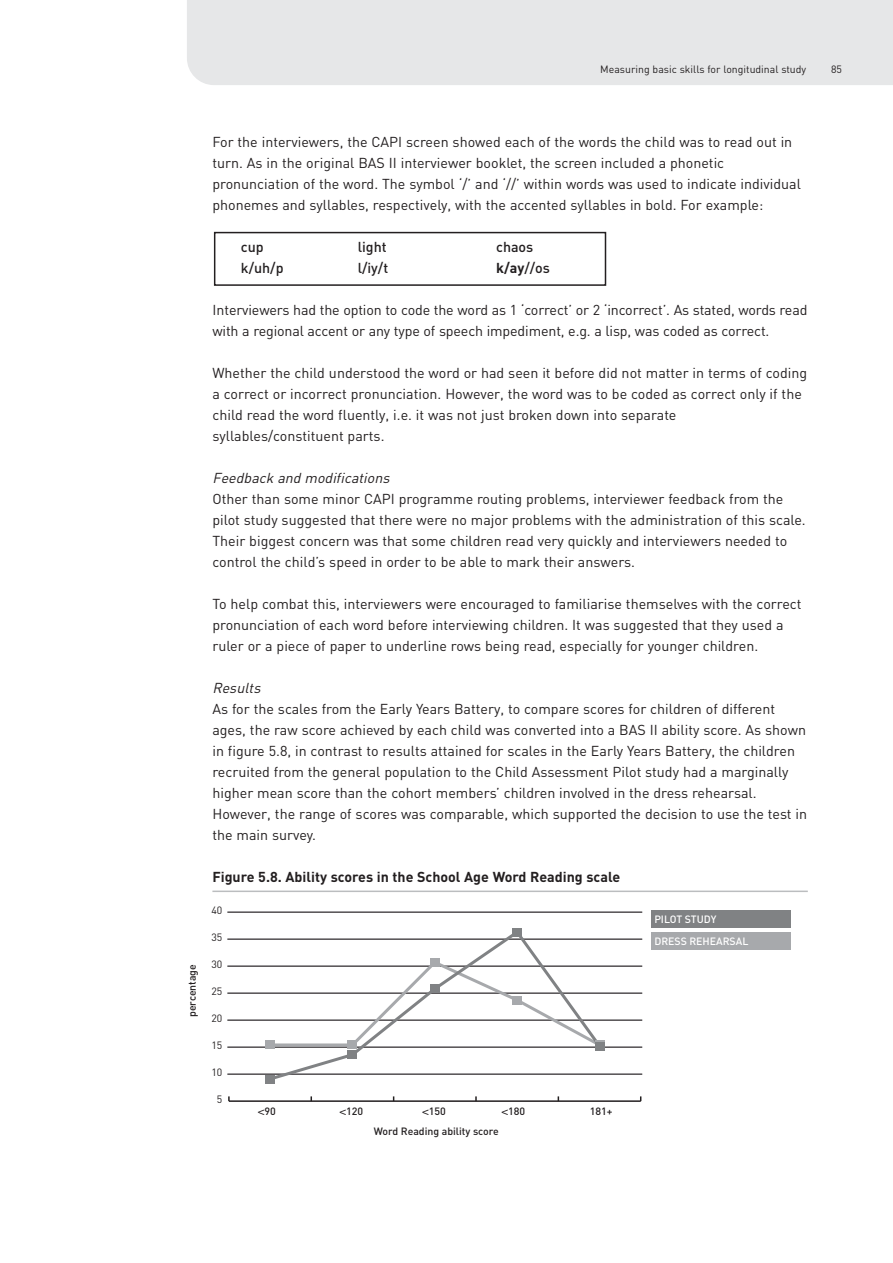
<style>
.page{position:relative;width:893px;height:1263px;background:#fff}
.page>*{position:absolute;margin:0;border:0;box-sizing:border-box;transform-origin:0 0}
.t1{font:14.25px/21px "DIN";color:#231f20}
.t2{font:700 14.25px "DIN";color:#231f20}
.t3{font:italic 14.25px "DIN";color:#231f20}
.t4{font:500 14.25px "DIN";color:#231f20}
.t5{font:10.5px "DIN";color:#231f20}
.t6{font:500 10.5px "DIN";color:#231f20}
.t7{font:500 10.5px/22.6px "DIN";color:#fff}
.s1{font-weight:500}
.s2{font-family:"Helvetica";font-weight:400}
</style>
<div class="page">
<div style="left:187px;top:0;width:706px;height:85px;background:#e6e7e8"></div>
<hr style="left:212px;top:891px;width:596px;height:1px;background:#bbbdbf">
<div style="left:651px;top:910px;width:139px;height:17px;background:#808284"></div>
<div style="left:651px;top:932px;width:139px;height:18px;background:#a7a9ac"></div>
<hr style="left:229px;top:1100px;width:412px;height:2px;background:#231f20">
<hr style="left:227px;top:1074px;width:415px;height:1px;background:#231f20">
<hr style="left:227px;top:1047px;width:415px;height:1px;background:#231f20">
<hr style="left:227px;top:1020px;width:415px;height:1px;background:#231f20">
<hr style="left:227px;top:993px;width:415px;height:1px;background:#231f20">
<hr style="left:227px;top:966px;width:415px;height:1px;background:#231f20">
<hr style="left:227px;top:939px;width:415px;height:1px;background:#231f20">
<hr style="left:227px;top:912px;width:415px;height:1px;background:#231f20">
<svg style="left:266px;top:928px;width:338px;height:151px"></svg>
<div style="left:266px;top:1040px;width:9px;height:9px;background:#a7a9ac"></div>
<div style="left:348px;top:1040px;width:9px;height:9px;background:#a7a9ac"></div>
<div style="left:430px;top:958px;width:9px;height:9px;background:#a7a9ac"></div>
<div style="left:513px;top:996px;width:9px;height:9px;background:#a7a9ac"></div>
<div style="left:595px;top:1040px;width:9px;height:9px;background:#a7a9ac"></div>
<div style="left:266px;top:1075px;width:9px;height:9px;background:#808284"></div>
<div style="left:348px;top:1050px;width:9px;height:9px;background:#808284"></div>
<div style="left:430px;top:984px;width:9px;height:9px;background:#808284"></div>
<div style="left:513px;top:928px;width:9px;height:9px;background:#808284"></div>
<div style="left:595px;top:1042px;width:9px;height:9px;background:#808284"></div>
<div style="left:214px;top:232px;width:392px;height:54px;border:2px solid #231f20"></div>
<p class="t5" style="left:600px;top:66px;width:207px">Measuring basic skills for longitudinal study</p>
<p class="t5" style="left:831px;top:66px;width:12px">85</p>
<p class="t6" style="left:188px;top:1017px;width:54px;rotate:-90deg">percentage</p>
<p class="t1" style="left:212px;top:133px;width:590px">For the interviewers, the CAPI screen showed each of the words the child was to read out in turn. As in the original BAS II interviewer booklet, the screen included a phonetic pronunciation of the word. The symbol ‘/’ and ‘//’ within words was used to indicate individual phonemes and syllables, respectively, with the accented syllables in bold. For example:</p>
<p class="t4" style="left:241px;top:242px;width:24px">cup</p>
<p class="t4" style="left:358px;top:242px;width:30px">light</p>
<p class="t4" style="left:496px;top:242px;width:39px">chaos</p>
<p class="t4" style="left:241px;top:263px;width:44px">k/uh/p</p>
<p class="t4" style="left:358px;top:263px;width:32px">l/iy/t</p>
<p class="t2" style="left:496px;top:263px;width:55px">k/ay<span class="s1">//os</span></p>
<p class="t1" style="left:212px;top:301px;width:596px">Interviewers had the option to code the word as 1 ‘correct’ or 2 ‘incorrect’. As stated, words read with a regional accent or any type of speech impediment, e.g. a lisp, was coded as correct.</p>
<p class="t1" style="left:212px;top:364px;width:596px">Whether the child understood the word or had seen it before did not matter in terms of coding a correct or incorrect pronunciation. However, the word was to be coded as correct only if the child read the word fluently, i.e. it was not just broken down into separate syllables/constituent parts.</p>
<p class="t3" style="left:212px;top:473px;width:181px">Feedback and modifications</p>
<p class="t1" style="left:212px;top:490px;width:595px">Other than some minor CAPI programme routing problems, interviewer feedback from the pilot study suggested that there were no major problems with the administration of this scale.<br>Their biggest concern was that some children read very quickly and interviewers needed to control the child’s speed in order to be able to mark their answers.</p>
<p class="t1" style="left:212px;top:595px;width:591px">To help combat this, interviewers were encouraged to familiarise themselves with the correct pronunciation of each word before interviewing children. It was suggested that they used a ruler or a piece of paper to underline rows being read, especially for younger children.</p>
<p class="t3" style="left:212px;top:683px;width:52px">Results</p>
<p class="t1" style="left:212px;top:700px;width:596px">As for the scales from the Early Years Battery, to compare scores for children of different ages, the raw score achieved by each child was converted into a BAS II ability score. As shown in figure 5.8, in contrast to results attained for scales in the Early Years Battery, the children recruited from the general population to the Child Assessment Pilot study had a marginally higher mean score than the cohort members’ children involved in the dress rehearsal.<br>However, the range of scores was comparable, which supported the decision to use the test in the main survey.</p>
<p class="t2" style="left:212px;top:872px;width:409px">Figure 5.8. Ability scores in the School Age Word Reading scale</p>
<p class="t7" style="left:654px;top:909px;width:96px">PILOT STUDY<br>DRESS REHEARSAL</p>
<p class="t5" style="left:211px;top:904px;width:12px">40</p>
<p class="t5" style="left:211px;top:931px;width:12px">35</p>
<p class="t5" style="left:211px;top:958px;width:12px">30</p>
<p class="t5" style="left:211px;top:985px;width:12px">25</p>
<p class="t5" style="left:211px;top:1012px;width:12px">20</p>
<p class="t5" style="left:211px;top:1039px;width:12px">15</p>
<p class="t5" style="left:211px;top:1066px;width:12px">10</p>
<p class="t5" style="left:217px;top:1093px;width:7px">5</p>
<p class="t6" style="left:258px;top:1108px;width:19px"><span class="s2">&lt;</span>90</p>
<p class="t6" style="left:340px;top:1108px;width:25px"><span class="s2">&lt;</span>120</p>
<p class="t6" style="left:422px;top:1108px;width:25px"><span class="s2">&lt;</span>150</p>
<p class="t6" style="left:502px;top:1108px;width:25px"><span class="s2">&lt;</span>180</p>
<p class="t6" style="left:590px;top:1108px;width:24px">181+</p>
<p class="t6" style="left:374px;top:1128px;width:126px">Word Reading ability score</p>
</div>
